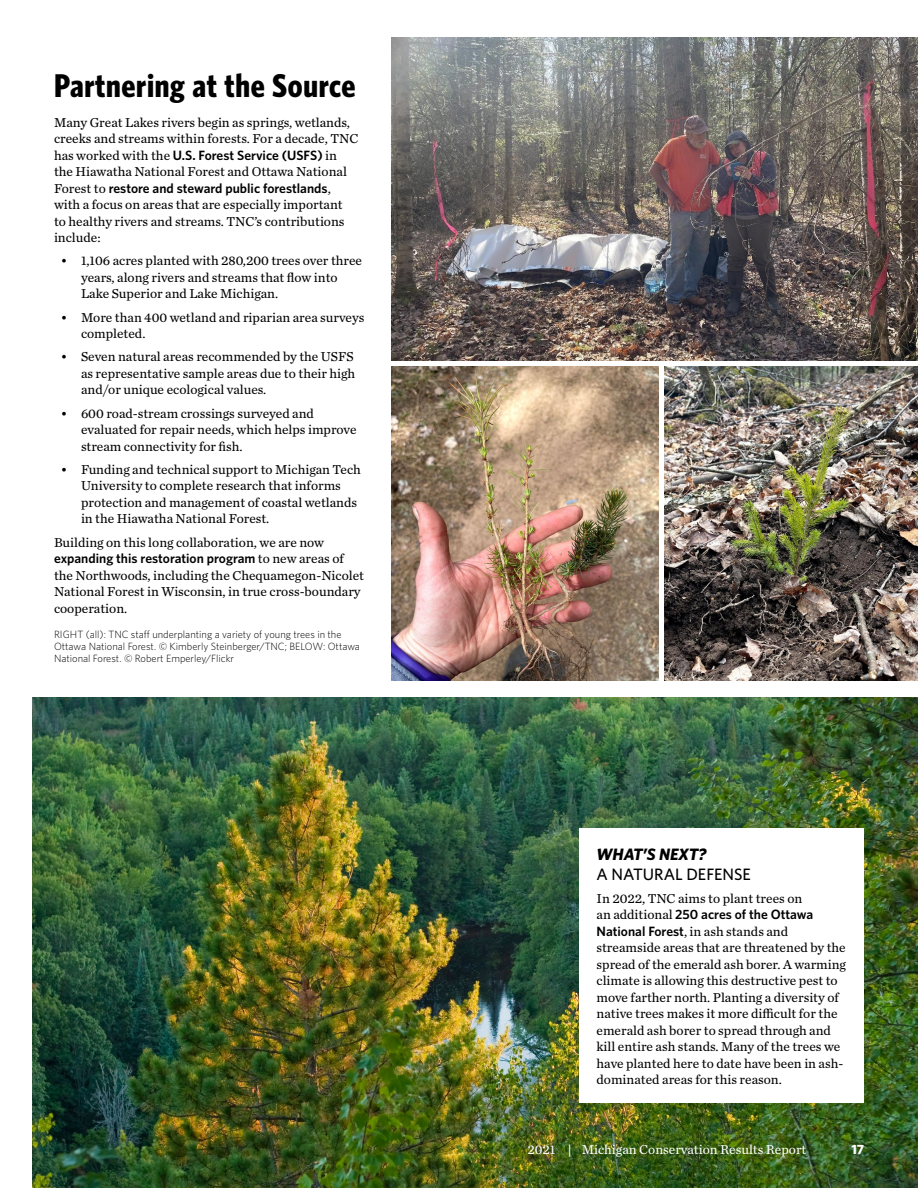
<style>
.page{position:relative;width:918px;height:1188px;background:#fff}
.page>*{position:absolute;margin:0;border:0;box-sizing:border-box;transform-origin:0 0}
.t1{font:700 33px "Whitney Condensed";letter-spacing:.02em;color:#000}
.t2{font:500 16.5px "Whitney";color:#000}
.t3{font:italic 700 16.5px "Whitney";color:#000}
.t4{font:13.5px/16.5px "Chronicle Text G2";color:#000}
.t5{font:600 13.5px "Whitney";color:#000}
.t6{font:13.5px "Chronicle Text G2";color:#fff}
.t7{font:700 13.5px "Whitney";color:#fff}
.t8{font:300 10.5px/12px "Whitney";color:#000}
.s1{font-family:"Chronicle Text G2";font-weight:400}
.s2{font-family:"Whitney";font-weight:600}
.s3{font-weight:700}
</style>
<div class="page">
<img style="left:392px;top:38px;width:526px;height:323px">
<img style="left:32px;top:698px;width:886px;height:490px">
<div style="left:579px;top:828px;width:285px;height:275px;background:#fff"></div>
<img style="left:392px;top:367px;width:267px;height:314px">
<img style="left:665px;top:367px;width:253px;height:314px">
<h1 class="t1" style="left:54px;top:64px;width:303px">Partnering at the Source</h1>
<p class="t4" style="left:54px;top:113px;width:306px">Many Great Lakes rivers begin as springs, wetlands, creeks and streams within forests. For a decade, TNC</p>
<p class="t5" style="left:54px;top:146px;width:285px"><span class="s1">has worked with the</span> U.S. Forest Service (USFS) <span class="s1">in</span></p>
<p class="t4" style="left:54px;top:163px;width:294px">the Hiawatha National Forest and Ottawa National</p>
<p class="t5" style="left:54px;top:179px;width:278px"><span class="s1">Forest to</span> restore and steward public forestlands<span class="s1">,</span></p>
<p class="t4" style="left:54px;top:196px;width:292px">with a focus on areas that are especially important to healthy rivers and streams. TNC’s contributions include:</p>
<p class="t4" style="left:81px;top:252px;width:283px;text-indent:-20px">• 1,106 acres planted with 280,200 trees over three years, along rivers and streams that flow into<br>Lake Superior and Lake Michigan.</p>
<p class="t4" style="left:81px;top:308px;width:285px;text-indent:-20px">• More than 400 wetland and riparian area surveys completed.</p>
<p class="t4" style="left:81px;top:348px;width:276px;text-align:justify;text-indent:-20px">• Seven natural areas recommended by the USFS as representative sample areas due to their high and/or unique ecological values.</p>
<p class="t4" style="left:81px;top:404px;width:277px;text-indent:-20px">• 600 road-stream crossings surveyed and evaluated for repair needs, which helps improve stream connectivity for fish.</p>
<p class="t4" style="left:81px;top:460px;width:281px;text-indent:-20px">• Funding and technical support to Michigan Tech University to complete research that informs protection and management of coastal wetlands in the Hiawatha National Forest.</p>
<p class="t4" style="left:54px;top:533px;width:272px">Building on this long collaboration, we are now</p>
<p class="t5" style="left:54px;top:549px;width:291px">expanding this restoration program <span class="s1">to new areas of</span></p>
<p class="t4" style="left:54px;top:566px;width:311px">the Northwoods, including the Chequamegon-Nicolet<br>National Forest in Wisconsin, in true cross-boundary cooperation.</p>
<p class="t8" style="left:54px;top:628px;width:308px">RIGHT (all): TNC staff underplanting a variety of young trees in the<br>Ottawa National Forest. © Kimberly Steinberger/TNC; BELOW: Ottawa<br>National Forest. © Robert Emperley/Flickr</p>
<p class="t3" style="left:597px;top:843px;width:111px">WHAT’S NEXT?</p>
<p class="t2" style="left:597px;top:863px;width:156px">A NATURAL DEFENSE</p>
<p class="t4" style="left:597px;top:889px;width:207px">In 2022, TNC aims to plant trees on</p>
<p class="t5" style="left:597px;top:906px;width:218px"><span class="s1">an additional</span> 250 acres of the Ottawa</p>
<p class="t4" style="left:597px;top:922px;width:251px"><span class="s2">National Forest</span>, in ash stands and streamside areas that are threatened by the spread of the emerald ash borer. A warming climate is allowing this destructive pest to move farther north. Planting a diversity of native trees makes it more difficult for the emerald ash borer to spread through and kill entire ash stands. Many of the trees we have planted here to date have been in ash&shy;dominated areas for this reason.</p>
<p class="t6" style="left:528px;top:1139px;width:280px">2021 <span class="s3">|</span> Michigan Conservation Results Report</p>
<p class="t7" style="left:851px;top:1140px;width:14px">17</p>
</div>
